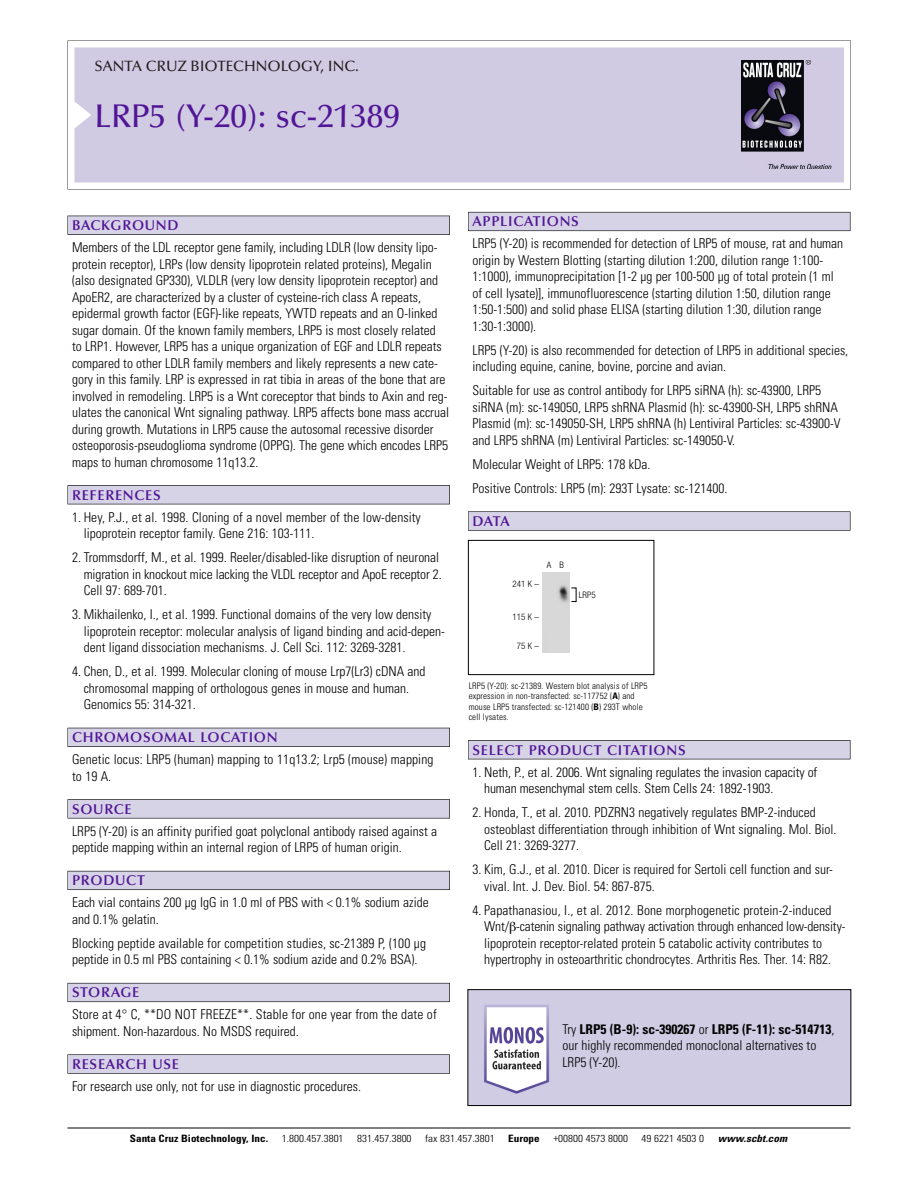
<style>
.page{position:relative;width:918px;height:1188px;background:#fff}
.page>*{position:absolute;margin:0;border:0;box-sizing:border-box;transform-origin:0 0}
.t1{font:500 33px "Optima";color:#511695}
.t2{font:500 15px "Optima";color:#231f20}
.t3{font:600 14.25px "Optima";letter-spacing:.05em;color:#511695}
.t4{font:300 condensed 13.5px/16.5px "Univers";color:#000}
.t5{font:300 condensed 10.2px "Univers";color:#000;scale:1.1 1}
.t6{font:700 condensed 10.2px "Univers";color:#000;scale:1.1 1}
.t7{font:italic 700 condensed 10.2px "Univers";letter-spacing:.005em;color:#000;scale:1.1 1}
.t8{font:300 condensed 9px/10.5px "Univers";letter-spacing:.015em;color:#000}
.t9{font:300 condensed 9px "Helvetica Neue";color:#000}
.s1{font-weight:700}
</style>
<div class="page">
<svg style="left:68px;top:40px;width:783px;height:149px"></svg>
<div style="left:74px;top:47px;width:770px;height:135px;background:#d1cae3"></div>
<img style="left:741px;top:60px;width:90px;height:108px">
<div style="left:68px;top:216px;width:382px;height:19px;background:#525155"></div>
<div style="left:68px;top:216px;width:381px;height:18px;background:#d7d3e7"></div>
<div style="left:68px;top:485px;width:382px;height:19px;background:#525155"></div>
<div style="left:68px;top:486px;width:381px;height:18px;background:#d7d3e7"></div>
<div style="left:68px;top:728px;width:382px;height:19px;background:#525158"></div>
<div style="left:68px;top:728px;width:381px;height:18px;background:#d7d3e7"></div>
<div style="left:68px;top:799px;width:382px;height:19px;background:#575759"></div>
<div style="left:68px;top:800px;width:381px;height:18px;background:#d7d3e7"></div>
<div style="left:68px;top:871px;width:382px;height:19px;background:#5b5a62"></div>
<div style="left:68px;top:871px;width:381px;height:18px;background:#d7d3e7"></div>
<div style="left:68px;top:983px;width:382px;height:19px;background:#66646e"></div>
<div style="left:68px;top:983px;width:381px;height:18px;background:#d7d3e7"></div>
<div style="left:68px;top:1054px;width:382px;height:20px;background:#616161"></div>
<div style="left:68px;top:1055px;width:381px;height:18px;background:#d7d3e7"></div>
<div style="left:468px;top:212px;width:382px;height:19px;background:#66646e"></div>
<div style="left:468px;top:212px;width:382px;height:18px;background:#d7d3e7"></div>
<div style="left:468px;top:511px;width:382px;height:20px;background:#666"></div>
<div style="left:468px;top:512px;width:382px;height:18px;background:#d7d3e7"></div>
<div style="left:468px;top:740px;width:382px;height:19px;background:#525155"></div>
<div style="left:468px;top:741px;width:382px;height:18px;background:#d7d3e7"></div>
<hr style="left:68px;top:1128px;width:782px;height:1px;background:#000">
<div style="left:468px;top:540px;width:186px;height:135px;border:1px solid #000"></div>
<img style="left:542px;top:573px;width:27px;height:79px">
<img style="left:470px;top:991px;width:379px;height:113px">
<div style="left:468px;top:989px;width:383px;height:117px;border:1px solid #000"></div>
<p class="t2" style="left:94px;top:61px;width:266px">SANTA CRUZ BIOTECHNOLOGY, INC.</p>
<h1 class="t1" style="left:94px;top:103px;width:307px">LRP5 (Y-20): sc-21389</h1>
<p class="t3" style="left:72px;top:219px;width:108px">BACKGROUND</p>
<p class="t4" style="left:72px;top:240px;width:379px">Members of the LDL receptor gene family, including LDLR (low density lipo&shy;protein receptor), LRPs (low density lipoprotein related proteins), Megalin (also designated GP330), VLDLR (very low density lipoprotein receptor) and ApoER2, are characterized by a cluster of cysteine-rich class A repeats, epidermal growth factor (EGF)-like repeats, YWTD repeats and an O-linked sugar domain. Of the known family members, LRP5 is most closely related<br>to LRP1. However, LRP5 has a unique organization of EGF and LDLR repeats compared to other LDLR family members and likely represents a new cate&shy;gory in this family. LRP is expressed in rat tibia in areas of the bone that are involved in remodeling. LRP5 is a Wnt coreceptor that binds to Axin and reg&shy;ulates the canonical Wnt signaling pathway. LRP5 affects bone mass accrual during growth. Mutations in LRP5 cause the autosomal recessive disorder osteoporosis-pseudoglioma syndrome (OPPG). The gene which encodes LRP5 maps to human chromosome 11q13.2.</p>
<p class="t3" style="left:72px;top:489px;width:90px">REFERENCES</p>
<p class="t4" style="left:84px;top:510px;width:339px;text-indent:-12px">1. Hey, P.J., et al. 1998. Cloning of a novel member of the low-density lipoprotein receptor family. Gene 216: 103-111.</p>
<p class="t4" style="left:84px;top:550px;width:360px;text-indent:-12px">2. Trommsdorff, M., et al. 1999. Reeler/disabled-like disruption of neuronal migration in knockout mice lacking the VLDL receptor and ApoE receptor 2.<br>Cell 97: 689-701.</p>
<p class="t4" style="left:84px;top:607px;width:363px;text-indent:-12px">3. Mikhailenko, I., et al. 1999. Functional domains of the very low density lipoprotein receptor: molecular analysis of ligand binding and acid-depen&shy;dent ligand dissociation mechanisms. J. Cell Sci. 112: 3269-3281.</p>
<p class="t4" style="left:84px;top:664px;width:343px;text-indent:-12px">4. Chen, D., et al. 1999. Molecular cloning of mouse Lrp7(Lr3) cDNA and chromosomal mapping of orthologous genes in mouse and human.<br>Genomics 55: 314-321.</p>
<p class="t3" style="left:72px;top:732px;width:207px">CHROMOSOMAL LOCATION</p>
<p class="t4" style="left:72px;top:752px;width:363px">Genetic locus: LRP5 (human) mapping to 11q13.2; Lrp5 (mouse) mapping to 19 A.</p>
<p class="t3" style="left:72px;top:803px;width:61px">SOURCE</p>
<p class="t4" style="left:72px;top:824px;width:367px">LRP5 (Y-20) is an affinity purified goat polyclonal antibody raised against a peptide mapping within an internal region of LRP5 of human origin.</p>
<p class="t3" style="left:72px;top:875px;width:74px">PRODUCT</p>
<p class="t4" style="left:72px;top:895px;width:358px">Each vial contains 200 µg IgG in 1.0 ml of PBS with &lt; 0.1% sodium azide and 0.1% gelatin.</p>
<p class="t4" style="left:72px;top:936px;width:356px">Blocking peptide available for competition studies, sc-21389 P, (100 µg peptide in 0.5 ml PBS containing &lt; 0.1% sodium azide and 0.2% BSA).</p>
<p class="t3" style="left:72px;top:987px;width:69px">STORAGE</p>
<p class="t4" style="left:72px;top:1007px;width:366px">Store at 4° C, **DO NOT FREEZE**. Stable for one year from the date of shipment. Non-hazardous. No MSDS required.</p>
<p class="t3" style="left:72px;top:1058px;width:109px">RESEARCH USE</p>
<p class="t4" style="left:72px;top:1079px;width:290px">For research use only, not for use in diagnostic procedures.</p>
<p class="t3" style="left:473px;top:216px;width:108px">APPLICATIONS</p>
<p class="t4" style="left:473px;top:236px;width:372px">LRP5 (Y-20) is recommended for detection of LRP5 of mouse, rat and human origin by Western Blotting (starting dilution 1:200, dilution range 1:100- 1:1000), immunoprecipitation [1-2 µg per 100-500 µg of total protein (1 ml of cell lysate)], immunofluorescence (starting dilution 1:50, dilution range 1:50-1:500) and solid phase ELISA (starting dilution 1:30, dilution range 1:30-1:3000).</p>
<p class="t4" style="left:473px;top:343px;width:377px">LRP5 (Y-20) is also recommended for detection of LRP5 in additional species, including equine, canine, bovine, porcine and avian.</p>
<p class="t4" style="left:473px;top:383px;width:370px">Suitable for use as control antibody for LRP5 siRNA (h): sc-43900, LRP5 siRNA (m): sc-149050, LRP5 shRNA Plasmid (h): sc-43900-SH, LRP5 shRNA Plasmid (m): sc-149050-SH, LRP5 shRNA (h) Lentiviral Particles: sc-43900-V and LRP5 shRNA (m) Lentiviral Particles: sc-149050-V.</p>
<p class="t4" style="left:473px;top:453px;width:256px;line-height:24px">Molecular Weight of LRP5: 178 kDa.<br>Positive Controls: LRP5 (m): 293T Lysate: sc-121400.</p>
<p class="t3" style="left:473px;top:515px;width:39px">DATA</p>
<p class="t9" style="left:547px;top:562px;width:19px">A B</p>
<p class="t9" style="left:512px;top:581px;width:28px">241 K –</p>
<p class="t9" style="left:512px;top:614px;width:28px">115 K –</p>
<p class="t9" style="left:517px;top:642px;width:24px">75K–</p>
<p class="t9" style="left:579px;top:592px;width:18px">LRP5</p>
<p class="t8" style="left:469px;top:681px;width:180px">LRP5 (Y-20): sc-21389. Western blot analysis of LRP5 expression in non-transfected: sc-117752 (<span class="s1">A</span>) and mouse LRP5 transfected: sc-121400 (<span class="s1">B</span>) 293T whole cell lysates.</p>
<p class="t3" style="left:473px;top:744px;width:215px">SELECT PRODUCT CITATIONS</p>
<p class="t4" style="left:484px;top:765px;width:335px;text-indent:-12px">1. Neth, P., et al. 2006. Wnt signaling regulates the invasion capacity of human mesenchymal stem cells. Stem Cells 24: 1892-1903.</p>
<p class="t4" style="left:484px;top:805px;width:354px;text-indent:-12px">2. Honda, T., et al. 2010. PDZRN3 negatively regulates BMP-2-induced osteoblast differentiation through inhibition of Wnt signaling. Mol. Biol.<br>Cell 21: 3269-3277.</p>
<p class="t4" style="left:484px;top:862px;width:350px;text-indent:-12px">3. Kim, G.J., et al. 2010. Dicer is required for Sertoli cell function and sur&shy;vival. Int. J. Dev. Biol. 54: 867-875.</p>
<p class="t4" style="left:484px;top:903px;width:363px;text-indent:-12px">4. Papathanasiou, I., et al. 2012. Bone morphogenetic protein-2-induced Wnt/ -catenin signaling pathway activation through enhanced low-density&shy;lipoprotein receptor-related protein 5 catabolic activity contributes to hypertrophy in osteoarthritic chondrocytes. Arthritis Res. Ther. 14: R82.</p>
<p class="t4" style="left:562px;top:1022px;width:274px">Try <span class="s1">LRP5 (B-9): sc-390267</span> or <span class="s1">LRP5 (F-11): sc-514713</span>, our highly recommended monoclonal alternatives to<br>LRP5 (Y-20).</p>
<p class="t6" style="left:130px;top:1135px;width:127px">Santa Cruz Biotechnology, Inc.</p>
<p class="t5" style="left:282px;top:1135px;width:58px">1.800.457.3801</p>
<p class="t5" style="left:357px;top:1135px;width:51px">831.457.3800</p>
<p class="t5" style="left:425px;top:1135px;width:65px">fax 831.457.3801</p>
<p class="t6" style="left:508px;top:1135px;width:30px">Europe</p>
<p class="t5" style="left:553px;top:1135px;width:69px">+00800 4573 8000</p>
<p class="t5" style="left:642px;top:1135px;width:58px">49 6221 4503 0</p>
<p class="t7" style="left:718px;top:1135px;width:64px">www.scbt.com</p>
</div>
